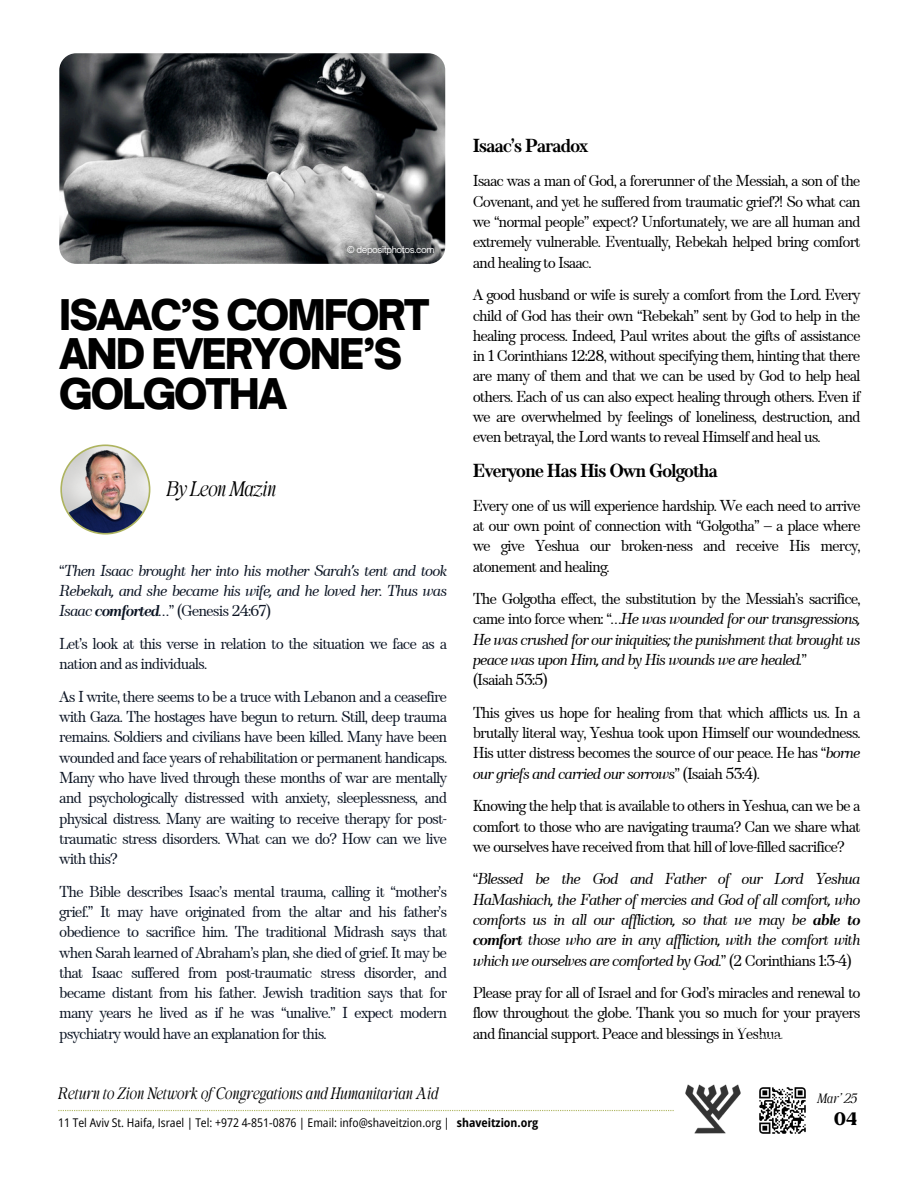
<style>
.page{position:relative;width:918px;height:1188px;background:#fff}
.page>*{position:absolute;margin:0;border:0;box-sizing:border-box;transform-origin:0 0}
.t1{font:900 40.5px/39.3px "Open Sauce One";letter-spacing:-.05em;color:#000}
.t2{font:21px "Behind The Nineties It";letter-spacing:-.02em;color:#000}
.t3{font:700 18.75px "TT Barrels";letter-spacing:-.065em;color:#000}
.t4{font:18px "Behind The Nineties Bd";color:#000}
.t5{font:16.5px "Behind The Nineties It";color:#000}
.t6{font:15.75px/20.2px "TT Barrels";letter-spacing:-.065em;color:#000;text-align:justify}
.t7{font:15.75px/20.2px "TT Barrels";letter-spacing:-.065em;color:#0c1524;text-align:justify}
.t8{font:italic 15.75px/20.2px "TT Barrels";letter-spacing:-.065em;color:#000}
.t9{font:italic 15.75px/20.2px "TT Barrels";letter-spacing:-.065em;color:#0c1524;text-align:justify}
.t10{font:13.5px "Behind The Nineties It";color:#000}
.t11{font:semi-condensed 12px "Open Sans";color:#000}
.t12{font:700 semi-condensed 12px "Open Sans";color:#000}
.t13{font:9px "Open Sauce One";letter-spacing:-.05em;color:#fff}
.s1{font-style:normal}
.s2{font-weight:700}
.s3{font-style:italic}
</style>
<div class="page">
<img style="left:685px;top:1085px;width:56px;height:49px">
<svg style="left:58px;top:1110px;width:616px;height:1px"></svg>
<img style="left:759px;top:1087px;width:47px;height:47px">
<img style="left:60px;top:444px;width:90px;height:91px">
<img style="left:59px;top:53px;width:386px;height:211px;border-radius:17px">
<h6 class="t13" style="left:347px;top:244px;width:89px">© depositphotos.com</h6>
<h4 class="t1" style="left:59px;top:295px;width:372px">ISAAC’S COMFORT<br>AND EVERYONE’S<br>GOLGOTHA</h4>
<p class="t2" style="left:167px;top:476px;width:111px">By Leon Mazin</p>
<p class="t9" style="left:59px;top:561px;width:389px"><span class="s1">“</span>Then Isaac brought her into his mother Sarah’s tent and took Rebekah, and she became his wife, and he loved her. Thus was Isaac <span class="s2">comforted</span>…<span class="s1">” (Genesis 24:67)</span></p>
<h1 class="t7" style="left:59px;top:634px;width:389px">Let’s look at this verse in relation to the situation we face as a nation and as individuals.</h1>
<p class="t7" style="left:59px;top:687px;width:389px">As I write, there seems to be a truce with Lebanon and a ceasefire with Gaza. The hostages have begun to return. Still, deep trauma remains. Soldiers and civilians have been killed. Many have been wounded and face years of rehabilitation or permanent handicaps.<br>Many who have lived through these months of war are mentally and psychologically distressed with anxiety, sleeplessness, and physical distress. Many are waiting to receive therapy for post&shy;traumatic stress disorders. What can we do? How can we live with this?</p>
<h2 class="t7" style="left:59px;top:882px;width:389px">The Bible describes Isaac’s mental trauma, calling it “mother’s grief.” It may have originated from the altar and his father’s obedience to sacrifice him. The traditional Midrash says that when Sarah learned of Abraham’s plan, she died of grief. It may be that Isaac suffered from post-traumatic stress disorder, and became distant from his father. Jewish tradition says that for many years he lived as if he was “unalive.” I expect modern psychiatry would have an explanation for this.</h2>
<h4 class="t3" style="left:473px;top:135px;width:117px">Isaac’s Paradox</h4>
<h4 class="t6" style="left:473px;top:172px;width:389px">Isaac was a man of God, a forerunner of the Messiah, a son of the Covenant, and yet he suffered from traumatic grief?! So what can we “normal people” expect? Unfortunately, we are all human and extremely vulnerable. Eventually, Rebekah helped bring comfort and healing to Isaac.</h4>
<p class="t6" style="left:473px;top:286px;width:389px">A good husband or wife is surely a comfort from the Lord. Every child of God has their own “Rebekah” sent by God to help in the healing process. Indeed, Paul writes about the gifts of assistance in 1 Corinthians 12:28, without specifying them, hinting that there are many of them and that we can be used by God to help heal others. Each of us can also expect healing through others. Even if we are overwhelmed by feelings of loneliness, destruction, and even betrayal, the Lord wants to reveal Himself and heal us.</p>
<h3 class="t3" style="left:473px;top:459px;width:247px">Everyone Has His Own Golgotha</h3>
<h4 class="t6" style="left:473px;top:496px;width:389px">Every one of us will experience hardship. We each need to arrive at our own point of connection with “Golgotha” – a place where we give Yeshua our broken-ness and receive His mercy, atonement and healing.</h4>
<h4 class="t8" style="left:473px;top:590px;width:389px"><span class="s1">The Golgotha effect, the substitution by the Messiah’s sacrifice, came into force when: “</span>…He was wounded for our transgressions, He was crushed for our iniquities; the punishment that brought us peace was upon Him, and by His wounds we are healed.<span class="s1">”<br>(Isaiah 53:5)</span></h4>
<h3 class="t6" style="left:473px;top:703px;width:389px">This gives us hope for healing from that which afflicts us. In a brutally literal way, Yeshua took upon Himself our woundedness.<br>His utter distress becomes the source of our peace. He has “<span class="s3">borne our griefs and carried our sorrows</span>” (Isaiah 53:4).</h3>
<h4 class="t6" style="left:473px;top:797px;width:389px">Knowing the help that is available to others in Yeshua, can we be a comfort to those who are navigating trauma? Can we share what we ourselves have received from that hill of love-filled sacrifice?</h4>
<h4 class="t8" style="left:473px;top:870px;width:389px;text-align:justify"><span class="s1">“</span>Blessed be the God and Father of our Lord Yeshua HaMashiach, the Father of mercies and God of all comfort, who comforts us in all our affliction, so that we may be <span class="s2">able to comfort</span> those who are in any affliction, with the comfort with which we ourselves are comforted by God.<span class="s1">” (2 Corinthians 1:3-4)</span></h4>
<h4 class="t6" style="left:473px;top:984px;width:389px">Please pray for all of Israel and for God’s miracles and renewal to flow throughout the globe. Thank you so much for your prayers and financial support. Peace and blessings in Yeshua.</h4>
<h4 class="t5" style="left:58px;top:1083px;width:382px">Return to Zion Network of Congregations and Humanitarian Aid</h4>
<h4 class="t11" style="left:58px;top:1114px;width:393px">11 Tel Aviv St. Haifa, Israel | Tel: +972 4-851-0876 | Email: info@shaveitzion.org |</h4>
<p class="t12" style="left:457px;top:1114px;width:83px">shaveitzion.org</p>
<p class="t10" style="left:818px;top:1091px;width:41px">Mar’ 25</p>
<p class="t4" style="left:834px;top:1105px;width:24px">04</p>
</div>
